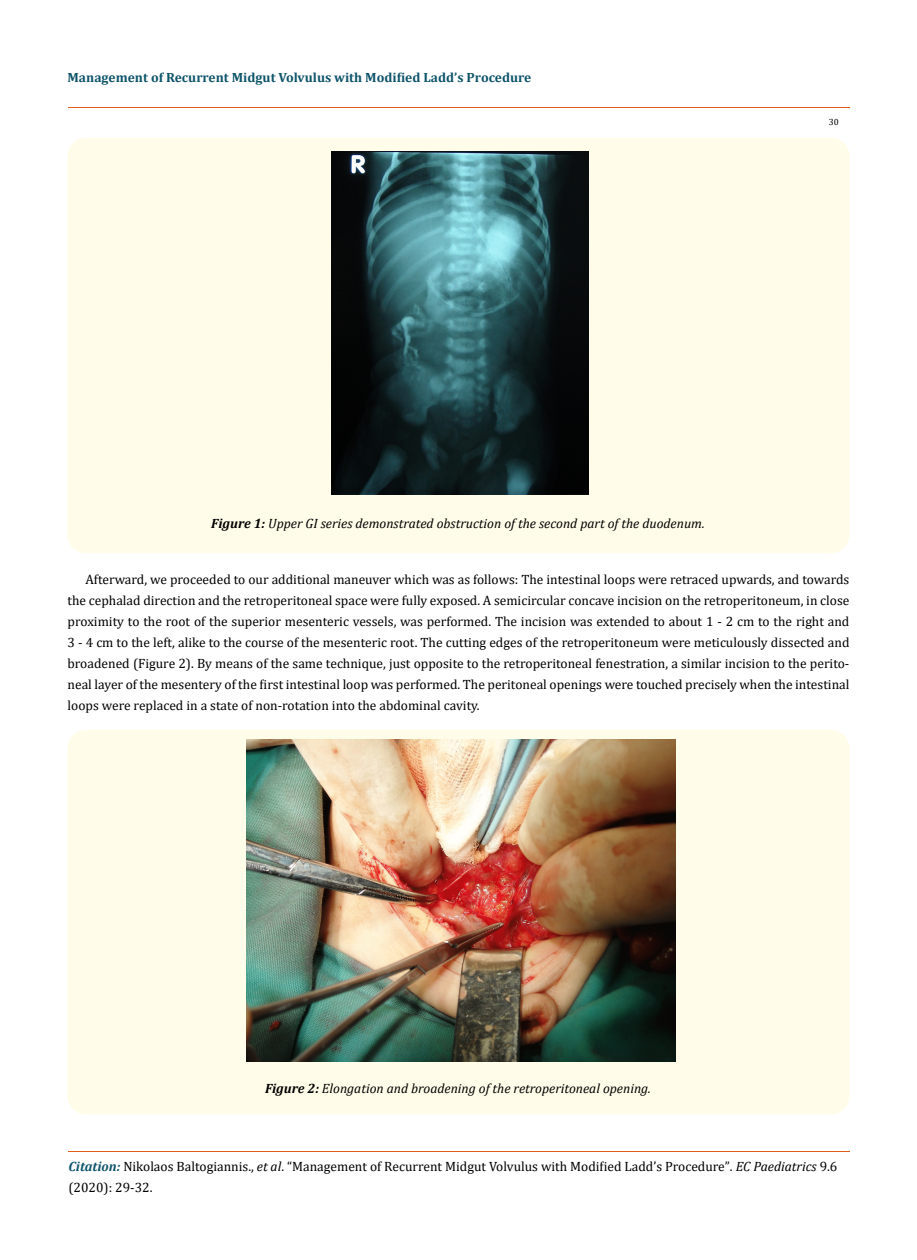
<style>
.page{position:relative;width:917px;height:1260px;background:#fff}
.page>*{position:absolute;margin:0;border:0;box-sizing:border-box;transform-origin:0 0}
.t1{font:13.5px/21px "Cambria";color:#000}
.t2{font:italic 13.5px "Cambria";color:#000}
.t3{font:700 13.35px "Cambria";color:#0e546a}
.t4{font:9px "Cambria";color:#000}
.s1{font-weight:700}
.s2{font-weight:700;font-style:italic;color:#0e546a}
.s3{font-style:italic}
.s4{font-size:13.35px}
</style>
<div class="page">
<hr style="left:68px;top:108px;width:781px;height:1px;background:#e05d1a">
<hr style="left:68px;top:1151px;width:782px;height:1px;background:#e05d1a">
<div style="left:68px;top:138px;width:781px;height:415px;background:#fffde9;border-radius:18px"></div>
<img style="left:331px;top:152px;width:257px;height:342px">
<div style="left:68px;top:730px;width:781px;height:384px;background:#fffde9;border-radius:18px"></div>
<img style="left:246px;top:739px;width:429px;height:322px">
<p class="t3" style="left:68px;top:68px;width:465px">Management of Recurrent Midgut Volvulus with Modified Ladd’s Procedure</p>
<p class="t4" style="left:828px;top:116px;width:11px">30</p>
<p class="t2" style="left:211px;top:514px;width:495px"><span class="s1">Figure 1:</span> Upper GI series demonstrated obstruction of the second part of the duodenum.</p>
<p class="t1" style="left:68px;top:569px;width:783px;text-align:justify;text-indent:18px">Afterward, we proceeded to our additional maneuver which was as follows: The intestinal loops were retraced upwards, and towards the cephalad direction and the retroperitoneal space were fully exposed. A semicircular concave incision on the retroperitoneum, in close proximity to the root of the superior mesenteric vessels, was performed. The incision was extended to about 1 - 2 cm to the right and 3 - 4 cm to the left, alike to the course of the mesenteric root. The cutting edges of the retroperitoneum were meticulously dissected and broadened (Figure 2). By means of the same technique, just opposite to the retroperitoneal fenestration, a similar incision to the perito&shy;neal layer of the mesentery of the first intestinal loop was performed. The peritoneal openings were touched precisely when the intestinal loops were replaced in a state of non-rotation into the abdominal cavity.</p>
<p class="t2" style="left:265px;top:1079px;width:387px"><span class="s1">Figure 2:</span> Elongation and broadening of the retroperitoneal opening.</p>
<p class="t1" style="left:68px;top:1155px;width:770px"><span class="s2">Citation:</span> Nikolaos Baltogiannis., <span class="s3">et al</span>. “Management of Recurrent Midgut Volvulus with Modified Ladd’s Procedure”<span class="s4">.</span> <span class="s3">EC Paediatrics</span> 9.6 (2020): 29-32.</p>
</div>
